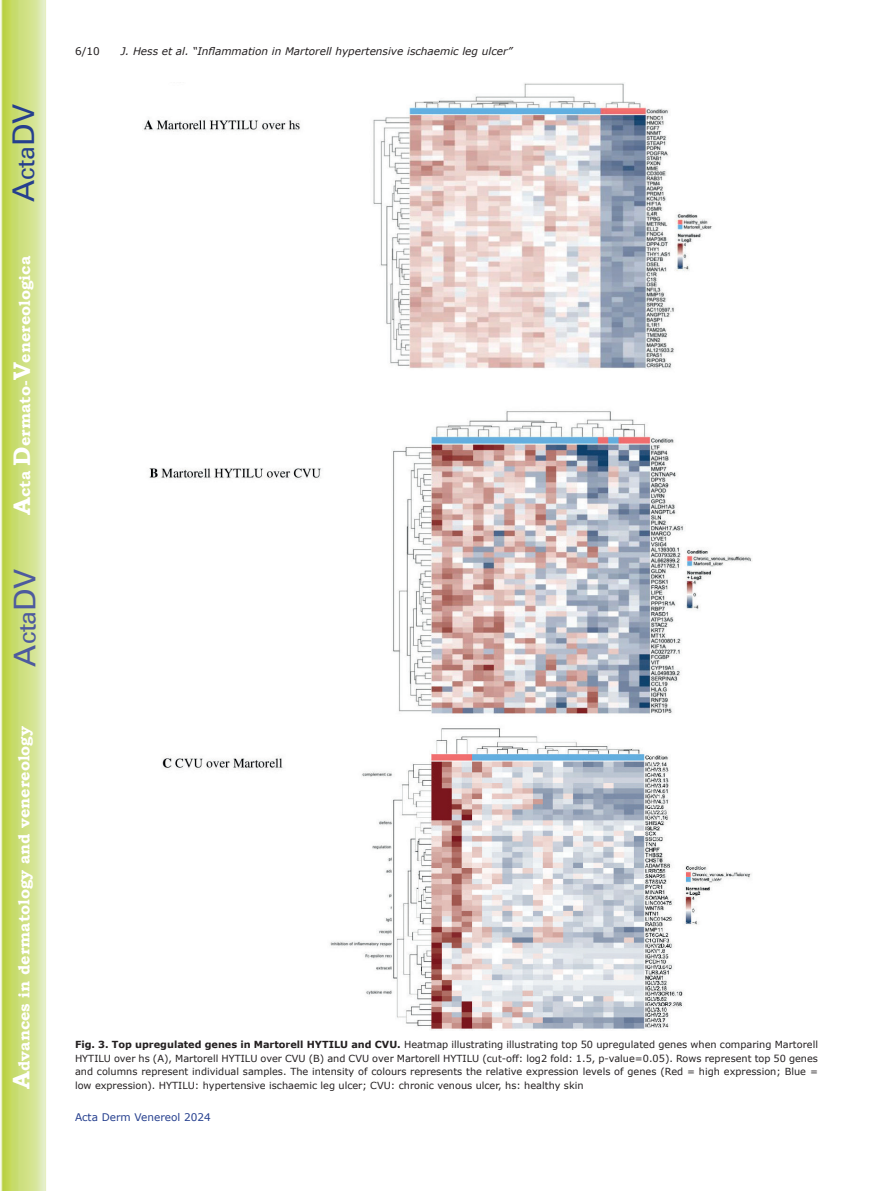
<style>
.page{position:relative;width:893px;height:1191px;background:#fff}
.page>*{position:absolute;margin:0;border:0;box-sizing:border-box;transform-origin:0 0}
.t1{font:30px "Univers";color:#4d5a9e}
.t2{font:30px "Univers";color:#253f8e}
.t3{font:700 15.75px "Bookman Old Style";color:#fff}
.t4{font:italic 10.5px "Verdana";color:#231f20}
.t5{font:10.5px "Verdana";color:#253f8e}
.t6{font:10.5px "Verdana";color:#231f20}
.t7{font:9.75px/13.5px "Verdana";color:#231f20;text-align:justify}
.s1{font-size:24px}
.s2{font-weight:700}
</style>
<div class="page">
<svg style="left:1px;top:0;width:45px;height:1191px;background:#cfe084"></svg>
<img style="left:143px;top:83px;width:609px;height:947px">
<h1 class="t2" style="left:6px;top:202px;width:100px;rotate:-90deg">A<span class="s1">cta</span>DV</h1>
<h2 class="t3" style="left:15px;top:515px;width:260px;rotate:-90deg"><span class="s1">A</span>cta <span class="s1">D</span>ermato-<span class="s1">V</span>enereologica</h2>
<h1 class="t1" style="left:7px;top:666px;width:100px;rotate:-90deg">A<span class="s1">cta</span>DV</h1>
<h2 class="t3" style="left:15px;top:1088px;width:364px;rotate:-90deg"><span class="s1">A</span>dvances in dermatology and venereology</h2>
<p class="t6" style="left:75px;top:44px;width:26px">6/10</p>
<p class="t4" style="left:121px;top:44px;width:393px">J. Hess et al. “Inflammation in Martorell hypertensive ischaemic leg ulcer”</p>
<p class="t7" style="left:75px;top:1038px;width:744px"><span class="s2">Fig. 3. Top upregulated genes in Martorell HYTILU and CVU.</span> Heatmap illustrating illustrating top 50 upregulated genes when comparing Martorell HYTILU over hs (A), Martorell HYTILU over CVU (B) and CVU over Martorell HYTILU (cut-off: log2 fold: 1.5, p-value=0.05). Rows represent top 50 genes and columns represent individual samples. The intensity of colours represents the relative expression levels of genes (Red = high expression; Blue = low expression). HYTILU: hypertensive ischaemic leg ulcer; CVU: chronic venous ulcer, hs: healthy skin</p>
<p class="t5" style="left:75px;top:1110px;width:137px">Acta Derm Venereol 2024</p>
</div>
